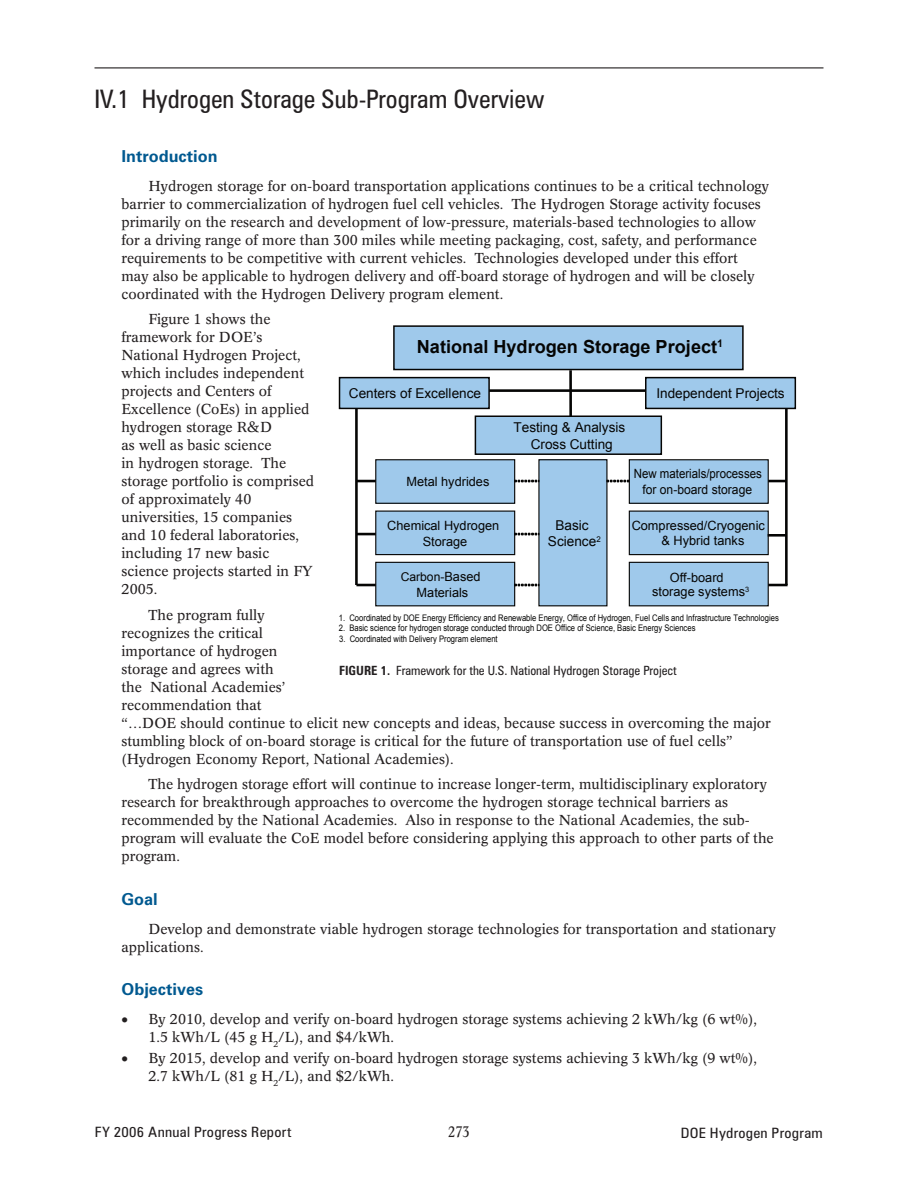
<style>
.page{position:relative;width:918px;height:1188px;background:#fff}
.page>*{position:absolute;margin:0;border:0;box-sizing:border-box;transform-origin:0 0}
._1_Section_SubHead{font:condensed 25.5px "Zurich BT";color:#231f20}
.t1{font:700 18.15px "Arial";color:#050504}
._1_RptObjHead{font:700 16.5px "Zurich BT";color:#005990}
.t2{font:condensed 15px "Concorde BE";color:#231f20}
._1_Intro_Body_text{font:14.25px/18px "Concorde BE";color:#231f20}
._1_Intro_Bulleted{font:14.25px/18px "Concorde BE";color:#231f20}
.t3{font:condensed 14.25px "Zurich BT";letter-spacing:.02em;color:#231f20;scale:1.08 1}
.t4{font:14.25px "Symbol";color:#231f20}
.t5{font:13.5px/17.7px "Arial";color:#050504;text-align:center}
.t6{font:12.75px/15.3px "Arial";color:#050504}
._1_FigureTitle{font:condensed 12.75px "Zurich BT";color:#231f20}
.t7{font:12.75px/15.8px "Arial";color:#050504;text-align:center;scale:.9 1}
.t8{font:12.15px "Arial";letter-spacing:-.005em;color:#050504}
.t9{font:9px "Arial";color:#050504;scale:.85 1}
.s1{font-size:12.75px}
.s2{font-weight:700}
</style>
<div class="page">
<hr style="left:94px;top:67px;width:730px;height:1px;background:#231f20">
<hr style="left:489px;top:389px;width:157px;height:3px;background:#050504">
<div style="left:394px;top:326px;width:349px;height:44px;background:#9fc9eb"></div>
<div style="left:393px;top:325px;width:351px;height:45px;border:2px solid #050504"></div>
<div style="left:340px;top:378px;width:149px;height:30px;background:#9fc9eb"></div>
<div style="left:339px;top:377px;width:151px;height:32px;border:2px solid #050504"></div>
<div style="left:376px;top:460px;width:139px;height:43px;background:#9fc9eb"></div>
<div style="left:375px;top:459px;width:140px;height:45px;border:1px solid #050504"></div>
<div style="left:376px;top:511px;width:139px;height:44px;background:#9fc9eb"></div>
<div style="left:375px;top:511px;width:140px;height:44px;border:1px solid #050504"></div>
<div style="left:376px;top:562px;width:139px;height:44px;background:#9fc9eb"></div>
<div style="left:375px;top:562px;width:140px;height:44px;border:1px solid #050504"></div>
<div style="left:629px;top:460px;width:139px;height:43px;background:#9fc9eb"></div>
<div style="left:629px;top:459px;width:140px;height:45px;border:1px solid #050504"></div>
<div style="left:629px;top:511px;width:139px;height:44px;background:#9fc9eb"></div>
<div style="left:629px;top:511px;width:140px;height:44px;border:1px solid #050504"></div>
<div style="left:629px;top:562px;width:139px;height:44px;background:#9fc9eb"></div>
<div style="left:629px;top:562px;width:140px;height:44px;border:1px solid #050504"></div>
<div style="left:475px;top:416px;width:186px;height:38px;background:#9fc9eb"></div>
<div style="left:475px;top:415px;width:187px;height:40px;border:2px solid #050504"></div>
<hr style="left:569px;top:370px;width:3px;height:46px;background:#050504">
<div style="left:646px;top:378px;width:149px;height:30px;background:#9fc9eb"></div>
<div style="left:645px;top:377px;width:151px;height:32px;border:2px solid #050504"></div>
<hr style="left:355px;top:409px;width:3px;height:176px;background:#050504">
<hr style="left:356px;top:480px;width:20px;height:2px;background:#050504">
<hr style="left:356px;top:584px;width:20px;height:2px;background:#050504">
<hr style="left:356px;top:533px;width:20px;height:2px;background:#050504">
<hr style="left:785px;top:409px;width:3px;height:176px;background:#050504">
<svg style="left:768px;top:480px;width:17px;height:2px"></svg>
<hr style="left:768px;top:584px;width:20px;height:2px;background:#050504">
<hr style="left:768px;top:534px;width:19px;height:3px;background:#050504">
<div style="left:539px;top:460px;width:68px;height:146px;background:#9fc9eb"></div>
<svg style="left:515px;top:533px;width:24px;height:2px"></svg>
<svg style="left:515px;top:480px;width:24px;height:2px"></svg>
<svg style="left:515px;top:584px;width:24px;height:2px"></svg>
<svg style="left:607px;top:480px;width:22px;height:2px"></svg>
<p class="_1_Section_SubHead" style="left:94px;top:83px;width:451px">IV.1 Hydrogen Storage Sub-Program Overview</p>
<p class="_1_RptObjHead" style="left:122px;top:146px;width:98px">Introduction</p>
<p class="_1_Intro_Body_text" style="left:121px;top:177px;width:649px;text-indent:27px">Hydrogen storage for on-board transportation applications continues to be a critical technology barrier to commercialization of hydrogen fuel cell vehicles. The Hydrogen Storage activity focuses primarily on the research and development of low-pressure, materials-based technologies to allow for a driving range of more than 300 miles while meeting packaging, cost, safety, and performance requirements to be competitive with current vehicles. Technologies developed under this effort<br>may also be applicable to hydrogen delivery and off-board storage of hydrogen and will be closely coordinated with the Hydrogen Delivery program element.</p>
<p class="_1_Intro_Body_text" style="left:121px;top:310px;width:194px;text-indent:27px">Figure 1 shows the framework for DOE’s<br>National Hydrogen Project, which includes independent projects and Centers of<br>Excellence (CoEs) in applied hydrogen storage R&amp;D<br>as well as basic science<br>in hydrogen storage. The storage portfolio is comprised of approximately 40 universities, 15 companies and 10 federal laboratories, including 17 new basic science projects started in FY<br>2005.</p>
<p class="_1_Intro_Body_text" style="left:121px;top:606px;width:651px;text-indent:27px">The program fully<br>recognizes the critical<br>importance of hydrogen<br>storage and agrees with<br>the National Academies’<br>recommendation that<br>“…DOE should continue to elicit new concepts and ideas, because success in overcoming the major stumbling block of on-board storage is critical for the future of transportation use of fuel cells” (Hydrogen Economy Report, National Academies).</p>
<p class="_1_Intro_Body_text" style="left:121px;top:775px;width:654px;text-indent:27px">The hydrogen storage effort will continue to increase longer-term, multidisciplinary exploratory research for breakthrough approaches to overcome the hydrogen storage technical barriers as recommended by the National Academies. Also in response to the National Academies, the sub&shy;program will evaluate the CoE model before considering applying this approach to other parts of the program.</p>
<p class="_1_RptObjHead" style="left:122px;top:889px;width:38px">Goal</p>
<p class="_1_Intro_Body_text" style="left:121px;top:920px;width:656px;text-indent:27px">Develop and demonstrate viable hydrogen storage technologies for transportation and stationary applications.</p>
<p class="_1_RptObjHead" style="left:122px;top:979px;width:83px">Objectives</p>
<p class="_1_Intro_Bulleted" style="left:148px;top:1010px;width:610px">By 2010, develop and verify on-board hydrogen storage systems achieving 2 kWh/kg (6 wt%),<br>1.5 kWh/L (45 g H<sub>2</sub>/L), and $4/kWh.</p>
<p class="_1_Intro_Bulleted" style="left:149px;top:1049px;width:610px">By 2015, develop and verify on-board hydrogen storage systems achieving 3 kWh/kg (9 wt%),<br>2.7 kWh/L (81 g H<sub>2</sub>/L), and $2/kWh.</p>
<p class="t1" style="left:417px;top:335px;width:308px">National Hydrogen Storage Project<sup>1</sup></p>
<p class="t5" style="left:349px;top:385px;width:134px">Centers of Excellence</p>
<p class="t5" style="left:656px;top:385px;width:130px">Independent Projects</p>
<p class="t5" style="left:514px;top:418px;width:113px">Testing &amp; Analysis<br>Cross Cutting</p>
<p class="t7" style="left:634px;top:466px;width:144px">New materials/processes for on-board storage</p>
<p class="t6" style="left:662px;top:518px;width:105px;text-indent:-30px">Compressed/Cryogenic &amp; Hybrid tanks</p>
<p class="t6" style="left:652px;top:570px;width:98px;line-height:14.4px;text-indent:18px">Off-board storage systems<sup>3</sup></p>
<p class="t6" style="left:407px;top:474px;width:84px">Metal hydrides</p>
<p class="t6" style="left:387px;top:518px;width:113px;text-align:center">Chemical Hydrogen<br>Storage</p>
<p class="t8" style="left:401px;top:569px;width:81px">Carbon-<span class="s1">Based</span></p>
<p class="t6" style="left:417px;top:585px;width:53px">Materials</p>
<p class="t5" style="left:548px;top:517px;width:54px;line-height:16.5px">Basic<br>Science<sup>2</sup></p>
<p class="t9" style="left:339px;top:612px;width:519px">1. Coordinated by DOE Energy Efficiency and Renewable Energy, Office of Hydrogen, Fuel Cells and Infrastructure Technologies</p>
<p class="t9" style="left:339px;top:622px;width:421px">2. Basic science for hydrogen storage conducted through DOE Office of Science, Basic Energy Sciences</p>
<p class="t9" style="left:339px;top:633px;width:188px">3. Coordinated with Delivery Program element</p>
<p class="_1_FigureTitle" style="left:339px;top:662px;width:339px"><span class="s2">FIGURE 1.</span> Framework for the U.S. National Hydrogen Storage Project</p>
<p class="t4" style="left:121px;top:1010px;width:8px">•</p>
<p class="t4" style="left:121px;top:1049px;width:8px">•</p>
<p class="t3" style="left:95px;top:1124px;width:184px">FY 2006 Annual Progress Report</p>
<p class="t2" style="left:448px;top:1123px;width:23px">273</p>
<p class="t3" style="left:681px;top:1124px;width:133px">DOE Hydrogen Program</p>
</div>
